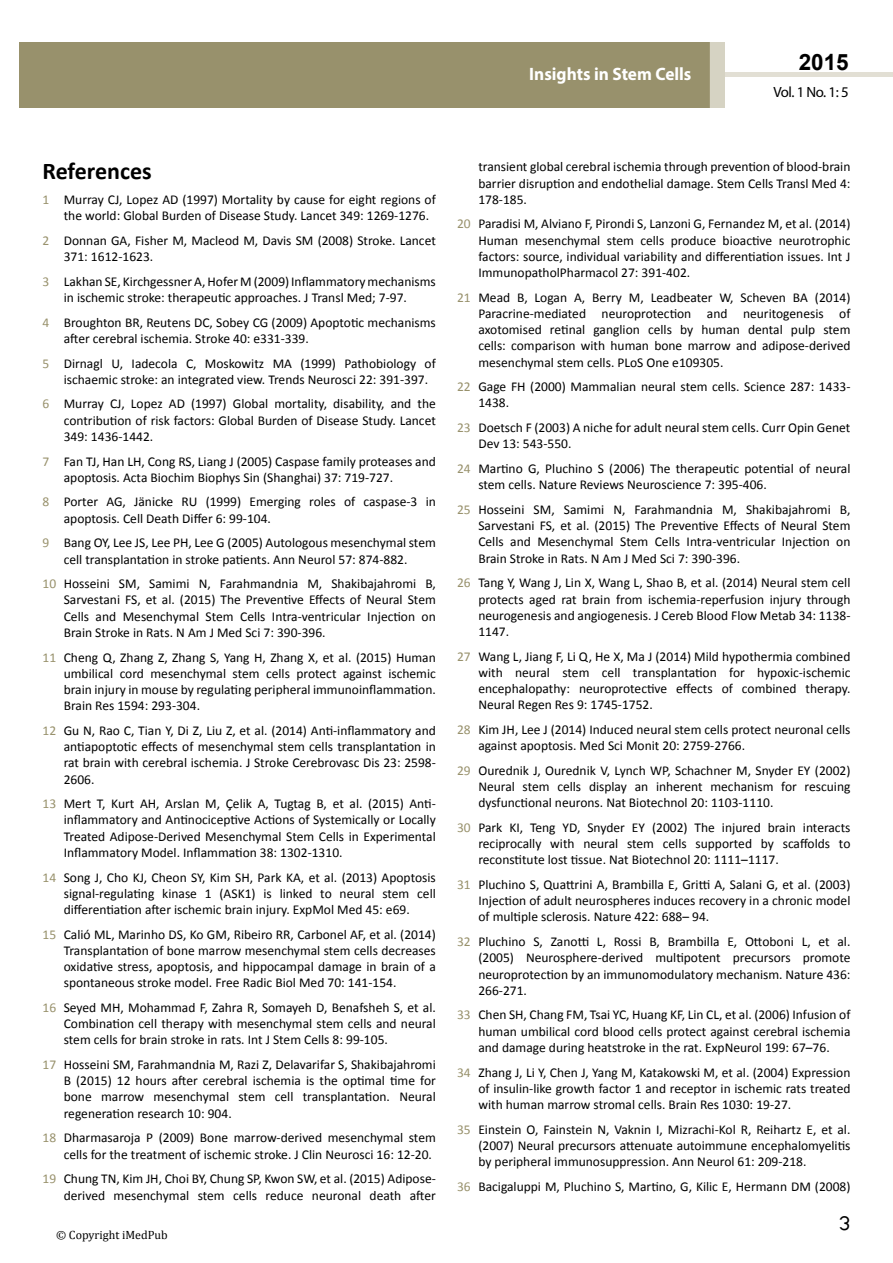
<style>
.page{position:relative;width:893px;height:1263px;background:#fff}
.page>*{position:absolute;margin:0;border:0;box-sizing:border-box;transform-origin:0 0}
.t1{font:25.5px "Tunga";color:#000}
.t2{font:700 24px "Calibri";color:#000}
.t3{font:700 22.5px "Arial";color:#000}
.t4{font:700 18px "Myriad Pro";color:#fff;scale:.96 1}
.t5{font:14.85px "Myriad Pro";color:#000}
.t6{font:13.5px/16.2px "Calibri";color:#000;text-align:justify}
.t7{font:12px "Cambria";color:#000}
.s1{color:#98916c}
</style>
<div class="page">
<hr style="left:725px;top:73px;width:168px;height:4px;background:#e2dfd4">
<div style="left:19px;top:42px;width:690px;height:66px;background:#98916c"></div>
<div style="left:709px;top:42px;width:16px;height:66px;background:#d6d3c3"></div>
<h3 class="t4" style="left:517px;top:53px;width:198px">ARCHIVOS DE MEDICINA</h3>
<h3 class="t3" style="left:799px;top:47px;width:52px">2015</h3>
<p class="t5" style="left:773px;top:83px;width:77px">Vol. 1 No. 1: 5</p>
<h3 class="t4" style="left:529px;top:63px;width:170px">Insights in Stem Cells</h3>
<h2 class="t2" style="left:43px;top:156px;width:111px">References</h2>
<p class="t6" style="left:64px;top:191px;width:374px;text-indent:-21px"><span class="s1">1</span> Murray CJ, Lopez AD (1997) Mortality by cause for eight regions of the world: Global Burden of Disease Study. Lancet 349: 1269-1276.</p>
<p class="t6" style="left:64px;top:232px;width:374px;text-indent:-21px"><span class="s1">2</span> Donnan GA, Fisher M, Macleod M, Davis SM (2008) Stroke. Lancet<br>371: 1612-1623.</p>
<p class="t6" style="left:43px;top:273px;width:395px;text-align:center"><span class="s1">3</span> Lakhan SE, Kirchgessner A, Hofer M (2009) Inflammatory mechanisms in ischemic stroke: therapeutic approaches. J Transl Med; 7-97.</p>
<p class="t6" style="left:64px;top:314px;width:374px;text-indent:-21px"><span class="s1">4</span> Broughton BR, Reutens DC, Sobey CG (2009) Apoptotic mechanisms after cerebral ischemia. Stroke 40: e331-339.</p>
<p class="t6" style="left:64px;top:355px;width:374px;text-indent:-21px"><span class="s1">5</span> Dirnagl U, Iadecola C, Moskowitz MA (1999) Pathobiology of ischaemic stroke: an integrated view. Trends Neurosci 22: 391-397.</p>
<p class="t6" style="left:64px;top:396px;width:374px;text-indent:-21px"><span class="s1">6</span> Murray CJ, Lopez AD (1997) Global mortality, disability, and the contribution of risk factors: Global Burden of Disease Study. Lancet 349: 1436-1442.</p>
<p class="t6" style="left:64px;top:453px;width:374px;text-indent:-21px"><span class="s1">7</span> Fan TJ, Han LH, Cong RS, Liang J (2005) Caspase family proteases and apoptosis. Acta Biochim Biophys Sin (Shanghai) 37: 719-727.</p>
<p class="t6" style="left:64px;top:494px;width:374px;text-indent:-21px"><span class="s1">8</span> Porter AG, Jänicke RU (1999) Emerging roles of caspase-3 in apoptosis. Cell Death Differ 6: 99-104.</p>
<p class="t6" style="left:43px;top:535px;width:395px;text-align:center"><span class="s1">9</span> Bang OY, Lee JS, Lee PH, Lee G (2005) Autologous mesenchymal stem cell transplantation in stroke patients. Ann Neurol 57: 874-882.</p>
<p class="t6" style="left:64px;top:576px;width:374px;text-indent:-21px"><span class="s1">10</span> Hosseini SM, Samimi N, Farahmandnia M, Shakibajahromi B, Sarvestani FS, et al. (2015) The Preventive Effects of Neural Stem Cells and Mesenchymal Stem Cells Intra-ventricular Injection on Brain Stroke in Rats. N Am J Med Sci 7: 390-396.</p>
<p class="t6" style="left:64px;top:649px;width:374px;text-indent:-21px"><span class="s1">11</span> Cheng Q, Zhang Z, Zhang S, Yang H, Zhang X, et al. (2015) Human umbilical cord mesenchymal stem cells protect against ischemic brain injury in mouse by regulating peripheral immunoinflammation.<br>Brain Res 1594: 293-304.</p>
<p class="t6" style="left:64px;top:722px;width:374px;text-indent:-21px"><span class="s1">12</span> Gu N, Rao C, Tian Y, Di Z, Liu Z, et al. (2014) Anti-inflammatory and antiapoptotic effects of mesenchymal stem cells transplantation in rat brain with cerebral ischemia. J Stroke Cerebrovasc Dis 23: 2598- 2606.</p>
<p class="t6" style="left:64px;top:796px;width:374px;text-indent:-21px"><span class="s1">13</span> Mert T, Kurt AH, Arslan M, Çelik A, Tugtag B, et al. (2015) Anti&shy;inflammatory and Antinociceptive Actions of Systemically or Locally Treated Adipose-Derived Mesenchymal Stem Cells in Experimental Inflammatory Model. Inflammation 38: 1302-1310.</p>
<p class="t6" style="left:64px;top:869px;width:374px;text-indent:-21px"><span class="s1">14</span> Song J, Cho KJ, Cheon SY, Kim SH, Park KA, et al. (2013) Apoptosis signal-regulating kinase 1 (ASK1) is linked to neural stem cell differentiation after ischemic brain injury. ExpMol Med 45: e69.</p>
<p class="t6" style="left:64px;top:926px;width:374px;text-indent:-21px"><span class="s1">15</span> Calió ML, Marinho DS, Ko GM, Ribeiro RR, Carbonel AF, et al. (2014)<br>Transplantation of bone marrow mesenchymal stem cells decreases oxidative stress, apoptosis, and hippocampal damage in brain of a spontaneous stroke model. Free Radic Biol Med 70: 141-154.</p>
<p class="t6" style="left:64px;top:999px;width:374px;text-indent:-21px"><span class="s1">16</span> Seyed MH, Mohammad F, Zahra R, Somayeh D, Benafsheh S, et al.<br>Combination cell therapy with mesenchymal stem cells and neural stem cells for brain stroke in rats. Int J Stem Cells 8: 99-105.</p>
<p class="t6" style="left:64px;top:1056px;width:374px;text-indent:-21px"><span class="s1">17</span> Hosseini SM, Farahmandnia M, Razi Z, Delavarifar S, Shakibajahromi B (2015) 12 hours after cerebral ischemia is the optimal time for bone marrow mesenchymal stem cell transplantation. Neural regeneration research 10: 904.</p>
<p class="t6" style="left:43px;top:1130px;width:395px;text-align:right"><span class="s1">18</span> Dharmasaroja P (2009) Bone marrow-derived mesenchymal stem cells for the treatment of ischemic stroke. J Clin Neurosci 16: 12-20.</p>
<p class="t6" style="left:43px;top:1171px;width:395px;text-align:right"><span class="s1">19</span> Chung TN, Kim JH, Choi BY, Chung SP, Kwon SW, et al. (2015) Adipose&shy;derived mesenchymal stem cells reduce neuronal death after</p>
<p class="t7" style="left:56px;top:1228px;width:113px">© Copyright iMedPub</p>
<p class="t6" style="left:478px;top:159px;width:374px">transient global cerebral ischemia through prevention of blood-brain barrier disruption and endothelial damage. Stem Cells Transl Med 4:<br>178-185.</p>
<p class="t6" style="left:478px;top:216px;width:374px;text-indent:-21px"><span class="s1">20</span> Paradisi M, Alviano F, Pirondi S, Lanzoni G, Fernandez M, et al. (2014)<br>Human mesenchymal stem cells produce bioactive neurotrophic factors: source, individual variability and differentiation issues. Int J ImmunopatholPharmacol 27: 391-402.</p>
<p class="t6" style="left:478px;top:289px;width:374px;text-indent:-21px"><span class="s1">21</span> Mead B, Logan A, Berry M, Leadbeater W, Scheven BA (2014)<br>Paracrine-mediated neuroprotection and neuritogenesis of axotomised retinal ganglion cells by human dental pulp stem cells: comparison with human bone marrow and adipose-derived mesenchymal stem cells. PLoS One e109305.</p>
<p class="t6" style="left:478px;top:379px;width:374px;text-indent:-21px"><span class="s1">22</span> Gage FH (2000) Mammalian neural stem cells. Science 287: 1433-<br>1438.</p>
<p class="t6" style="left:478px;top:420px;width:374px;text-indent:-21px"><span class="s1">23</span> Doetsch F (2003) A niche for adult neural stem cells. Curr Opin Genet<br>Dev 13: 543-550.</p>
<p class="t6" style="left:478px;top:460px;width:374px;text-indent:-21px"><span class="s1">24</span> Martino G, Pluchino S (2006) The therapeutic potential of neural stem cells. Nature Reviews Neuroscience 7: 395-406.</p>
<p class="t6" style="left:478px;top:501px;width:374px;text-indent:-21px"><span class="s1">25</span> Hosseini SM, Samimi N, Farahmandnia M, Shakibajahromi B, Sarvestani FS, et al. (2015) The Preventive Effects of Neural Stem Cells and Mesenchymal Stem Cells Intra-ventricular Injection on Brain Stroke in Rats. N Am J Med Sci 7: 390-396.</p>
<p class="t6" style="left:478px;top:575px;width:374px;text-indent:-21px"><span class="s1">26</span> Tang Y, Wang J, Lin X, Wang L, Shao B, et al. (2014) Neural stem cell protects aged rat brain from ischemia-reperfusion injury through neurogenesis and angiogenesis. J Cereb Blood Flow Metab 34: 1138- 1147.</p>
<p class="t6" style="left:478px;top:648px;width:374px;text-indent:-21px"><span class="s1">27</span> Wang L, Jiang F, Li Q, He X, Ma J (2014) Mild hypothermia combined with neural stem cell transplantation for hypoxic-ischemic encephalopathy: neuroprotective effects of combined therapy.<br>Neural Regen Res 9: 1745-1752.</p>
<p class="t6" style="left:478px;top:721px;width:374px;text-indent:-21px"><span class="s1">28</span> Kim JH, Lee J (2014) Induced neural stem cells protect neuronal cells against apoptosis. Med Sci Monit 20: 2759-2766.</p>
<p class="t6" style="left:478px;top:762px;width:374px;text-indent:-21px"><span class="s1">29</span> Ourednik J, Ourednik V, Lynch WP, Schachner M, Snyder EY (2002)<br>Neural stem cells display an inherent mechanism for rescuing dysfunctional neurons. Nat Biotechnol 20: 1103-1110.</p>
<p class="t6" style="left:478px;top:819px;width:374px;text-indent:-21px"><span class="s1">30</span> Park KI, Teng YD, Snyder EY (2002) The injured brain interacts reciprocally with neural stem cells supported by scaffolds to reconstitute lost tissue. Nat Biotechnol 20: 1111–1117.</p>
<p class="t6" style="left:478px;top:876px;width:374px;text-indent:-21px"><span class="s1">31</span> Pluchino S, Quattrini A, Brambilla E, Gritti A, Salani G, et al. (2003)<br>Injection of adult neurospheres induces recovery in a chronic model of multiple sclerosis. Nature 422: 688– 94.</p>
<p class="t6" style="left:478px;top:934px;width:374px;text-indent:-21px"><span class="s1">32</span> Pluchino S, Zanotti L, Rossi B, Brambilla E, Ottoboni L, et al. (2005) Neurosphere-derived multipotent precursors promote neuroprotection by an immunomodulatory mechanism. Nature 436:<br>266-271.</p>
<p class="t6" style="left:478px;top:1007px;width:374px;text-indent:-21px"><span class="s1">33</span> Chen SH, Chang FM, Tsai YC, Huang KF, Lin CL, et al. (2006) Infusion of human umbilical cord blood cells protect against cerebral ischemia and damage during heatstroke in the rat. ExpNeurol 199: 67–76.</p>
<p class="t6" style="left:478px;top:1064px;width:374px;text-indent:-21px"><span class="s1">34</span> Zhang J, Li Y, Chen J, Yang M, Katakowski M, et al. (2004) Expression of insulin-like growth factor 1 and receptor in ischemic rats treated with human marrow stromal cells. Brain Res 1030: 19-27.</p>
<p class="t6" style="left:478px;top:1121px;width:374px;text-indent:-21px"><span class="s1">35</span> Einstein O, Fainstein N, Vaknin I, Mizrachi-Kol R, Reihartz E, et al. (2007) Neural precursors attenuate autoimmune encephalomyelitis by peripheral immunosuppression. Ann Neurol 61: 209-218.</p>
<p class="t6" style="left:457px;top:1178px;width:395px"><span class="s1">36</span> Bacigaluppi M, Pluchino S, Martino, G, Kilic E, Hermann DM (2008)</p>
<h1 class="t1" style="left:839px;top:1206px;width:13px">3</h1>
</div>
